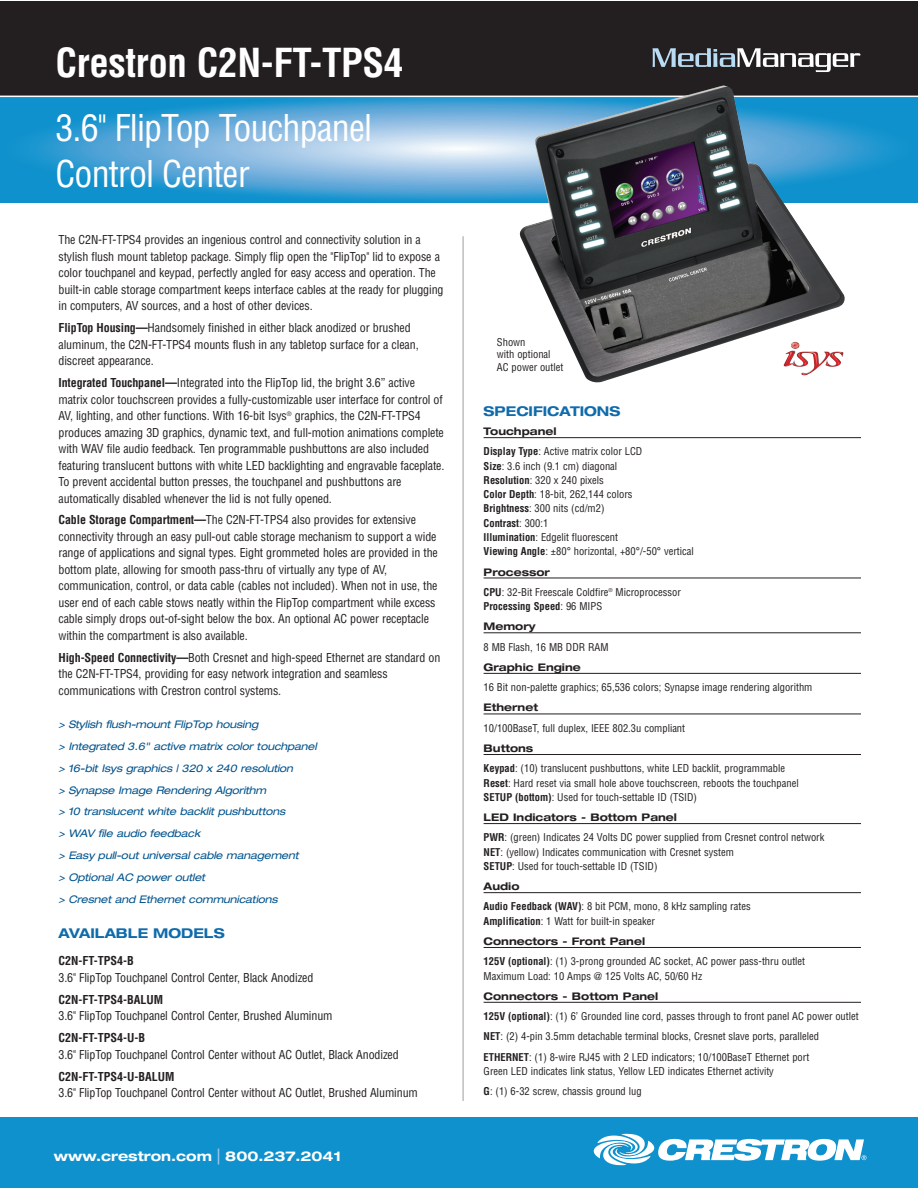
<style>
.page{position:relative;width:918px;height:1188px;background:#fff}
.page>*{position:absolute;margin:0;border:0;box-sizing:border-box;transform-origin:0 0}
.t1{font:700 condensed 39px "Helvetica";letter-spacing:-.01em;color:#fff}
.t2{font:condensed 36px/46.2px "Helvetica";letter-spacing:-.025em;color:#fff}
.t3{font:700 expanded 13.5px "Helvetica Neue";color:#0e6bac}
.t4{font:700 expanded 13.5px "Helvetica Neue";color:#fff}
.t5{font:condensed 12px/16.5px "Helvetica";letter-spacing:-.01em;color:#231f20}
.t6{font:700 condensed 12px "Helvetica";color:#231f20}
.t7{font:condensed 10.5px/14.2px "Helvetica";color:#231f20}
.t8{font:italic expanded 10.5px/21.9px "Helvetica Neue";letter-spacing:-.015em;color:#00538d}
.t9{font:700 expanded 10.5px "Helvetica Neue";color:#231f20}
.s1{font-weight:700}
.s2{font-size:21px;color:#a4c9e8}
</style>
<div class="page">
<svg style="left:3px;top:97px;width:912px;height:105px;background:#45a2d5"></svg>
<div style="left:305px;top:130px;width:308px;height:37px;background:#b3d1eb;border-radius:50%"></div>
<div style="left:314px;top:131px;width:290px;height:35px;background:#b7d3ec;border-radius:50%"></div>
<div style="left:327px;top:133px;width:264px;height:32px;background:#bcd6ee;border-radius:50%"></div>
<div style="left:336px;top:134px;width:246px;height:30px;background:#c1d9ef;border-radius:50%"></div>
<div style="left:338px;top:134px;width:242px;height:29px;background:#c2daf0;border-radius:50%"></div>
<div style="left:347px;top:135px;width:224px;height:27px;background:#c7ddf0;border-radius:50%"></div>
<div style="left:361px;top:137px;width:196px;height:24px;background:#cce0f2;border-radius:50%"></div>
<div style="left:367px;top:138px;width:184px;height:22px;background:#d0e3f3;border-radius:50%"></div>
<div style="left:376px;top:139px;width:166px;height:20px;background:#d4e5f4;border-radius:50%"></div>
<div style="left:385px;top:140px;width:148px;height:18px;background:#d9e8f5;border-radius:50%"></div>
<div style="left:394px;top:141px;width:130px;height:16px;background:#ddeaf6;border-radius:50%"></div>
<div style="left:401px;top:142px;width:116px;height:14px;background:#e1ecf6;border-radius:50%"></div>
<div style="left:408px;top:143px;width:102px;height:12px;background:#e5eff8;border-radius:50%"></div>
<div style="left:417px;top:144px;width:85px;height:10px;background:#e9f1f9;border-radius:50%"></div>
<div style="left:426px;top:145px;width:67px;height:8px;background:#edf5fa;border-radius:50%"></div>
<div style="left:432px;top:146px;width:54px;height:6px;background:#f1f7fb;border-radius:50%"></div>
<div style="left:439px;top:146px;width:40px;height:5px;background:#f5fafd;border-radius:50%"></div>
<hr style="left:446px;top:147px;width:26px;height:3px;background:#f9fbfd;border-radius:50%">
<div style="left:0;top:1px;width:918px;height:95px;background:#231f20"></div>
<img style="left:520px;top:85px;width:325px;height:298px">
<img style="left:669px;top:268px;width:38px;height:14px">
<svg style="left:652px;top:48px;width:209px;height:24px"></svg>
<hr style="left:484px;top:437px;width:377px;height:1px;background:#231f20">
<hr style="left:484px;top:578px;width:377px;height:1px;background:#231f20">
<hr style="left:484px;top:632px;width:377px;height:1px;background:#231f20">
<hr style="left:484px;top:673px;width:377px;height:1px;background:#231f20">
<hr style="left:484px;top:714px;width:377px;height:1px;background:#231f20">
<hr style="left:484px;top:754px;width:377px;height:1px;background:#231f20">
<hr style="left:484px;top:823px;width:377px;height:1px;background:#231f20">
<hr style="left:484px;top:892px;width:377px;height:1px;background:#231f20">
<hr style="left:484px;top:947px;width:377px;height:1px;background:#231f20">
<hr style="left:484px;top:1002px;width:377px;height:1px;background:#231f20">
<hr style="left:462px;top:236px;width:2px;height:865px;background:#bdbec1">
<div style="left:0;top:1117px;width:918px;height:71px;background:#0f91cd"></div>
<svg style="left:594px;top:1134px;width:272px;height:31px"></svg>
<img style="left:784px;top:342px;width:60px;height:33px">
<h1 class="t1" style="left:55px;top:48px;width:349px">Crestron C2N-FT-TPS4</h1>
<h2 class="t2" style="left:55px;top:108px;width:318px">3.6" FlipTop Touchpanel<br>Control Center</h2>
<p class="t5" style="left:58px;top:233px;width:387px">The C2N-FT-TPS4 provides an ingenious control and connectivity solution in a stylish flush mount tabletop package. Simply flip open the "FlipTop" lid to expose a color touchpanel and keypad, perfectly angled for easy access and operation. The built-in cable storage compartment keeps interface cables at the ready for plugging in computers, AV sources, and a host of other devices.</p>
<p class="t5" style="left:58px;top:321px;width:362px"><span class="s1">FlipTop Housing—</span>Handsomely finished in either black anodized or brushed aluminum, the C2N-FT-TPS4 mounts flush in any tabletop surface for a clean, discreet appearance.</p>
<p class="t5" style="left:58px;top:375px;width:387px"><span class="s1">Integrated Touchpanel—</span>Integrated into the FlipTop lid, the bright 3.6” active matrix color touchscreen provides a fully-customizable user interface for control of AV, lighting, and other functions. With 16-bit Isys<sup>®</sup> graphics, the C2N-FT-TPS4 produces amazing 3D graphics, dynamic text, and full-motion animations complete with WAV file audio feedback. Ten programmable pushbuttons are also included featuring translucent buttons with white LED backlighting and engravable faceplate.<br>To prevent accidental button presses, the touchpanel and pushbuttons are automatically disabled whenever the lid is not fully opened.</p>
<p class="t5" style="left:59px;top:513px;width:381px"><span class="s1">Cable Storage Compartment—</span>The C2N-FT-TPS4 also provides for extensive connectivity through an easy pull-out cable storage mechanism to support a wide range of applications and signal types. Eight grommeted holes are provided in the bottom plate, allowing for smooth pass-thru of virtually any type of AV, communication, control, or data cable (cables not included). When not in use, the user end of each cable stows neatly within the FlipTop compartment while excess cable simply drops out-of-sight below the box. An optional AC power receptacle within the compartment is also available.</p>
<p class="t5" style="left:59px;top:650px;width:383px"><span class="s1">High-Speed Connectivity—</span>Both Cresnet and high-speed Ethernet are standard on the C2N-FT-TPS4, providing for easy network integration and seamless communications with Crestron control systems.</p>
<p class="t8" style="left:58px;top:714px;width:262px">&gt; Stylish flush-mount FlipTop housing<br>&gt; Integrated 3.6" active matrix color touchpanel &gt; 16-bit Isys graphics | 320 x 240 resolution<br>&gt; Synapse Image Rendering Algorithm<br>&gt; 10 translucent white backlit pushbuttons<br>&gt; WAV file audio feedback<br>&gt; Easy pull-out universal cable management<br>&gt; Optional AC power outlet<br>&gt; Cresnet and Ethernet communications</p>
<p class="t3" style="left:58px;top:928px;width:168px">AVAILABLE MODELS</p>
<p class="t6" style="left:58px;top:956px;width:77px">C2N-FT-TPS4-B</p>
<p class="t5" style="left:58px;top:970px;width:257px">3.6" FlipTop Touchpanel Control Center, Black Anodized</p>
<p class="t6" style="left:58px;top:995px;width:106px">C2N-FT-TPS4-BALUM</p>
<p class="t5" style="left:58px;top:1009px;width:276px">3.6" FlipTop Touchpanel Control Center, Brushed Aluminum</p>
<p class="t6" style="left:58px;top:1033px;width:88px">C2N-FT-TPS4-U-B</p>
<p class="t5" style="left:58px;top:1047px;width:342px">3.6" FlipTop Touchpanel Control Center without AC Outlet, Black Anodized</p>
<p class="t6" style="left:58px;top:1072px;width:117px">C2N-FT-TPS4-U-BALUM</p>
<p class="t5" style="left:58px;top:1086px;width:361px">3.6" FlipTop Touchpanel Control Center without AC Outlet, Brushed Aluminum</p>
<p class="t4" style="left:54px;top:1151px;width:289px">www.crestron.com <span class="s2">|</span> 800.237.2041</p>
<p class="t7" style="left:497px;top:337px;width:68px;line-height:12.6px">Shown<br>with optional<br>AC power outlet</p>
<p class="t3" style="left:484px;top:406px;width:138px">SPECIFICATIONS</p>
<p class="t9" style="left:484px;top:428px;width:74px">Touchpanel</p>
<p class="t7" style="left:484px;top:445px;width:212px"><span class="s1">Display Type</span>: Active matrix color LCD<br><span class="s1">Size</span>: 3.6 inch (9.1 cm) diagonal<br><span class="s1">Resolution</span>: 320 x 240 pixels<br><span class="s1">Color Depth</span>: 18-bit, 262,144 colors<br><span class="s1">Brightness</span>: 300 nits (cd/m2)<br><span class="s1">Contrast</span>: 300:1<br><span class="s1">Illumination</span>: Edgelit fluorescent<br><span class="s1">Viewing Angle</span>: ±80° horizontal, +80°/-50° vertical</p>
<p class="t9" style="left:484px;top:568px;width:68px">Processor</p>
<p class="t7" style="left:484px;top:586px;width:199px"><span class="s1">CPU</span>: 32-Bit Freescale Coldfire<sup>®</sup> Microprocessor<br><span class="s1">Processing Speed</span>: 96 MIPS</p>
<p class="t9" style="left:484px;top:623px;width:54px">Memory</p>
<p class="t7" style="left:484px;top:641px;width:126px">8 MB Flash, 16 MB DDR RAM</p>
<p class="t9" style="left:484px;top:663px;width:99px">Graphic Engine</p>
<p class="t7" style="left:484px;top:681px;width:330px">16 Bit non-palette graphics; 65,536 colors; Synapse image rendering algorithm</p>
<p class="t9" style="left:484px;top:704px;width:56px">Ethernet</p>
<p class="t7" style="left:484px;top:722px;width:203px">10/100BaseT, full duplex, IEEE 802.3u compliant</p>
<p class="t9" style="left:484px;top:744px;width:51px">Buttons</p>
<p class="t7" style="left:484px;top:762px;width:317px"><span class="s1">Keypad</span>: (10) translucent pushbuttons, white LED backlit, programmable<br><span class="s1">Reset</span>: Hard reset via small hole above touchscreen, reboots the touchpanel<br><span class="s1">SETUP (bottom)</span>: Used for touch-settable ID (TSID)</p>
<p class="t9" style="left:484px;top:813px;width:195px">LED Indicators - Bottom Panel</p>
<p class="t7" style="left:484px;top:831px;width:342px"><span class="s1">PWR</span>: (green) Indicates 24 Volts DC power supplied from Cresnet control network<br><span class="s1">NET</span>: (yellow) Indicates communication with Cresnet system<br><span class="s1">SETUP</span>: Used for touch-settable ID (TSID)</p>
<p class="t9" style="left:484px;top:883px;width:37px">Audio</p>
<p class="t7" style="left:484px;top:900px;width:269px"><span class="s1">Audio Feedback (WAV)</span>: 8 bit PCM, mono, 8 kHz sampling rates<br><span class="s1">Amplification</span>: 1 Watt for built-in speaker</p>
<p class="t9" style="left:484px;top:937px;width:163px">Connectors - Front Panel</p>
<p class="t7" style="left:484px;top:955px;width:323px"><span class="s1">125V (optional)</span>: (1) 3-prong grounded AC socket, AC power pass-thru outlet<br>Maximum Load: 10 Amps @ 125 Volts AC, 50/60 Hz</p>
<p class="t9" style="left:484px;top:992px;width:176px">Connectors - Bottom Panel</p>
<p class="t7" style="left:484px;top:1007px;width:377px;line-height:20.2px"><span class="s1">125V (optional)</span>: (1) 6’ Grounded line cord, passes through to front panel AC power outlet<br><span class="s1">NET</span>: (2) 4-pin 3.5mm detachable terminal blocks, Cresnet slave ports, paralleled<br><span class="s1">ETHERNET</span>: (1) 8-wire RJ45 with 2 LED indicators; 10/100BaseT Ethernet port</p>
<p class="t7" style="left:484px;top:1062px;width:292px;line-height:20.2px">Green LED indicates link status, Yellow LED indicates Ethernet activity<br><span class="s1">G</span>: (1) 6-32 screw, chassis ground lug</p>
</div>
